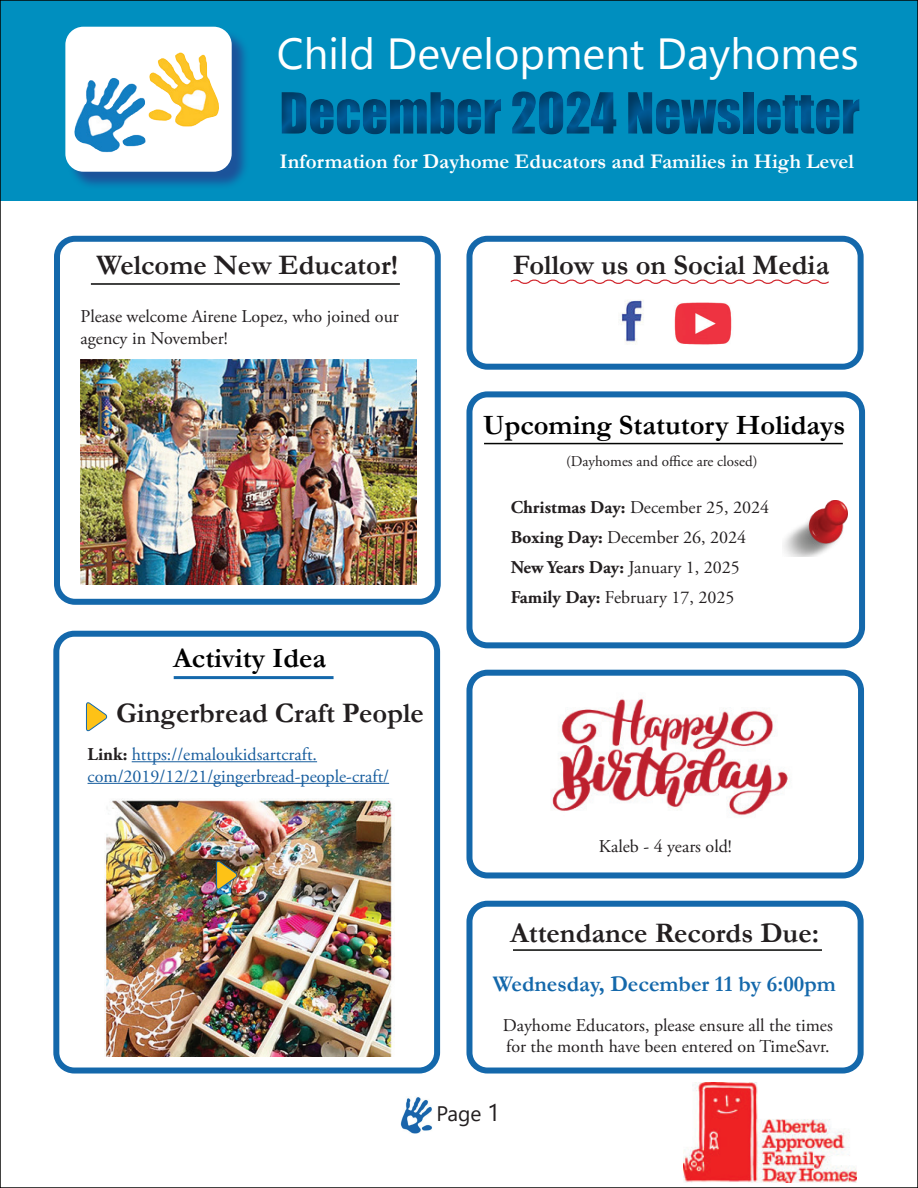
<style>
.page{position:relative;width:918px;height:1188px;background:#fff}
.page>*{position:absolute;margin:0;border:0;box-sizing:border-box;transform-origin:0 0}
.t1{font:52.5px "Impact";color:#005a96}
.t2{font:43.5px "Segoe UI Emoji";color:#fff}
.t3{font:700 28.5px "Garamond";color:#231f20}
.t4{font:700 28.2px "Garamond";color:#000}
.t5{font:700 22.5px "Garamond";color:#1468ab}
.t6{font:700 21px "Garamond";color:#fff}
.t7{font:21px "Segoe UI";color:#231f20}
.t8{font:18px/30px "Adobe Garamond Pro";color:#231f20}
.t9{font:18px/21.6px "Adobe Garamond Pro";color:#175d9e}
.t10{font:15px "Adobe Garamond Pro";color:#231f20}
.s1{font-weight:700;color:#231f20}
.s2{font-weight:700}
.s3{font-size:24px}
</style>
<div class="page">
<div style="left:0;top:0;width:918px;height:201px;background:#008fbf"></div>
<div style="left:272px;top:73px;width:603px;height:80px;background:#231f20;opacity:.5"></div>
<img style="left:684px;top:1082px;width:173px;height:100px">
<hr style="left:513px;top:949px;width:309px;height:2px;background:#040503">
<img style="left:619px;top:300px;width:25px;height:45px">
<img style="left:674px;top:302px;width:58px;height:43px">
<svg style="left:510px;top:279px;width:319px;height:5px"></svg>
<div style="left:466px;top:901px;width:398px;height:173px;border:6px solid #1468ab;border-radius:18px"></div>
<div style="left:466px;top:391px;width:399px;height:257px;border:6px solid #1468ab;border-radius:18px"></div>
<hr style="left:484px;top:443px;width:359px;height:1px;background:#040503">
<img style="left:783px;top:500px;width:65px;height:57px">
<div style="left:68px;top:29px;width:183px;height:161px;background:#253f8e;opacity:.75"></div>
<div style="left:65px;top:27px;width:167px;height:145px;background:#fff;border-radius:18px"></div>
<img style="left:74px;top:52px;width:145px;height:100px">
<div style="left:466px;top:236px;width:398px;height:134px;border:6px solid #1468ab;border-radius:18px"></div>
<img style="left:551px;top:697px;width:237px;height:119px">
<img style="left:81px;top:359px;width:335px;height:225px">
<hr style="left:91px;top:283px;width:309px;height:2px;background:#040503">
<hr style="left:174px;top:676px;width:160px;height:3px;background:#1468ab">
<svg style="left:86px;top:702px;width:21px;height:29px"></svg>
<hr style="left:132px;top:761px;width:185px;height:1px;background:#175d9e">
<hr style="left:88px;top:783px;width:301px;height:1px;background:#175d9e">
<img style="left:105px;top:799px;width:287px;height:258px">
<svg style="left:216px;top:860px;width:21px;height:30px"></svg>
<div style="left:54px;top:236px;width:387px;height:369px;border:6px solid #1468ab;border-radius:18px"></div>
<div style="left:466px;top:670px;width:398px;height:208px;border:6px solid #1468ab;border-radius:18px"></div>
<div style="left:53px;top:631px;width:387px;height:443px;border:6px solid #1468ab;border-radius:18px"></div>
<img style="left:401px;top:1097px;width:31px;height:36px">
<svg style="left:523px;top:73px;width:20px;height:6px"></svg>
<svg style="left:661px;top:73px;width:196px;height:6px"></svg>
<h2 class="t2" style="left:339px;top:27px;width:182px">● ❖ ●□</h2>
<h1 class="t1" style="left:279px;top:72px;width:582px">December 2024 Newsletter</h1>
<p class="t6" style="left:279px;top:147px;width:576px">Information for Dayhome Educators and Families in High Level</p>
<h3 class="t3" style="left:96px;top:245px;width:303px">Welcome New Educator!</h3>
<p class="t8" style="left:81px;top:306px;width:320px;line-height:21.6px">Please welcome Airene Lopez, who joined our agency in November!</p>
<h3 class="t3" style="left:513px;top:246px;width:318px">Follow us on Social Media</h3>
<h3 class="t4" style="left:173px;top:639px;width:155px">Activity Idea</h3>
<h3 class="t3" style="left:116px;top:694px;width:309px">Gingerbread Craft People</h3>
<p class="t9" style="left:88px;top:744px;width:303px"><span class="s1">Link:</span> https://emaloukidsartcraft. com/2019/12/21/gingerbread-people-craft/</p>
<h3 class="t4" style="left:483px;top:406px;width:364px">Upcoming Statutory Holidays</h3>
<p class="t10" style="left:566px;top:452px;width:193px">(Dayhomes and office are closed)</p>
<p class="t8" style="left:511px;top:493px;width:260px"><span class="s2">Christmas Day:</span> December 25, 2024<br><span class="s2">Boxing Day:</span> December 26, 2024<br><span class="s2">New Years Day:</span> January 1, 2025<br><span class="s2">Family Day:</span> February 17, 2025</p>
<p class="t8" style="left:599px;top:832px;width:135px">Kaleb - 4 years old!</p>
<h3 class="t3" style="left:510px;top:913px;width:311px">Attendance Records Due:</h3>
<p class="t5" style="left:493px;top:968px;width:345px">Wednesday, December 11 by 6:00pm</p>
<p class="t8" style="left:503px;top:1015px;width:332px;line-height:21.6px">Dayhome Educators, please ensure all the times for the month have been entered on TimeSavr.</p>
<p class="t7" style="left:437px;top:1094px;width:65px">Page <span class="s3">1</span></p>
</div>
